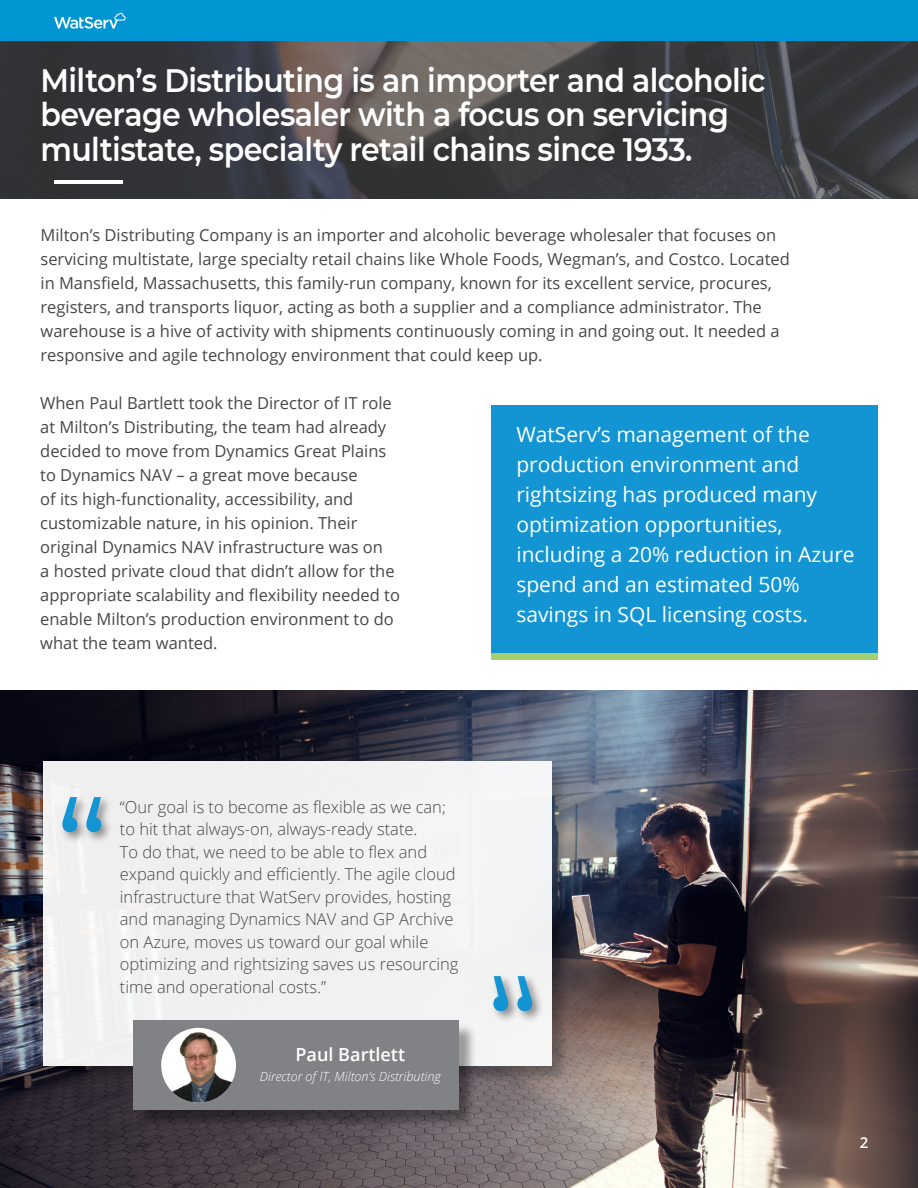
<style>
.page{position:relative;width:918px;height:1188px;background:#fff}
.page>*{position:absolute;margin:0;border:0;box-sizing:border-box;transform-origin:0 0}
.t1{font:141px "Montserrat";color:#1395d3}
.t2{font:600 32.4px/34.5px "Montserrat";letter-spacing:-.02em;color:#fff;scale:.93 1}
.t3{font:21px/30px "Open Sans";color:#fff}
.t4{font:600 18px "Open Sans";color:#fff}
.t5{font:16.5px/24px "Open Sans";color:#474748}
.t6{font:300 16.5px/22.5px "Open Sans";color:#474748}
.t7{font:600 15px "Open Sans";color:#fff}
.t8{font:italic 300 12.6px "Open Sans";color:#fff}
</style>
<div class="page">
<svg style="left:0;top:41px;width:918px;height:158px;fill:#36383c"></svg>
<img style="left:0;top:690px;width:918px;height:498px">
<div style="left:44px;top:763px;width:526px;height:320px;background:#000;opacity:.25"></div>
<div style="left:43px;top:761px;width:509px;height:304px;background:#f1f1f2"></div>
<div style="left:59px;top:794px;width:55px;height:51px;background:#000;opacity:.43"></div>
<div style="left:490px;top:973px;width:55px;height:51px;background:#000;opacity:.43"></div>
<div style="left:135px;top:1023px;width:342px;height:106px;background:#000;opacity:.37"></div>
<div style="left:133px;top:1021px;width:326px;height:89px;background:#808285"></div>
<img style="left:161px;top:1028px;width:75px;height:75px;border-radius:37px">
<div style="left:0;top:0;width:918px;height:41px;background:#0096d4"></div>
<hr style="left:54px;top:180px;width:68px;height:4px;background:#fff">
<svg style="left:54px;top:13px;width:72px;height:16px"></svg>
<div style="left:491px;top:642px;width:386px;height:18px;background:#a4d16f"></div>
<div style="left:491px;top:405px;width:386px;height:248px;background:#1395d3"></div>
<svg style="left:493px;top:976px;width:39px;height:35px"></svg>
<h2 class="t2" style="left:40px;top:62px;width:781px">Milton’s Distributing is an importer and alcoholic beverage wholesaler with a focus on servicing multistate, specialty retail chains since 1933.</h2>
<p class="t5" style="left:40px;top:222px;width:751px">Milton’s Distributing Company is an importer and alcoholic beverage wholesaler that focuses on servicing multistate, large specialty retail chains like Whole Foods, Wegman’s, and Costco. Located in Mansfield, Massachusetts, this family-run company, known for its excellent service, procures, registers, and transports liquor, acting as both a supplier and a compliance administrator. The warehouse is a hive of activity with shipments continuously coming in and going out. It needed a responsive and agile technology environment that could keep up.</p>
<p class="t5" style="left:40px;top:391px;width:361px">When Paul Bartlett took the Director of IT role at Milton’s Distributing, the team had already decided to move from Dynamics Great Plains to Dynamics NAV – a great move because<br>of its high-functionality, accessibility, and customizable nature, in his opinion. Their original Dynamics NAV infrastructure was on<br>a hosted private cloud that didn’t allow for the appropriate scalability and flexibility needed to enable Milton’s production environment to do what the team wanted.</p>
<p class="t3" style="left:516px;top:419px;width:340px">WatServ’s management of the production environment and rightsizing has produced many optimization opportunities, including a 20% reduction in Azure spend and an estimated 50% savings in SQL licensing costs.</p>
<h1 class="t1" style="left:55px;top:755px;width:55px">“</h1>
<p class="t6" style="left:120px;top:795px;width:340px">“Our goal is to become as flexible as we can; to hit that always-on, always-ready state.<br>To do that, we need to be able to flex and expand quickly and efficiently. The agile cloud infrastructure that WatServ provides, hosting and managing Dynamics NAV and GP Archive on Azure, moves us toward our goal while optimizing and rightsizing saves us resourcing time and operational costs.”</p>
<p class="t4" style="left:296px;top:1042px;width:111px">Paul Bartlett</p>
<p class="t8" style="left:260px;top:1067px;width:182px">Director of IT, Milton’s Distributing</p>
<p class="t7" style="left:600px;top:939px;width:10px">2</p>
<p class="t7" style="left:860px;top:1132px;width:10px">2</p>
</div>
